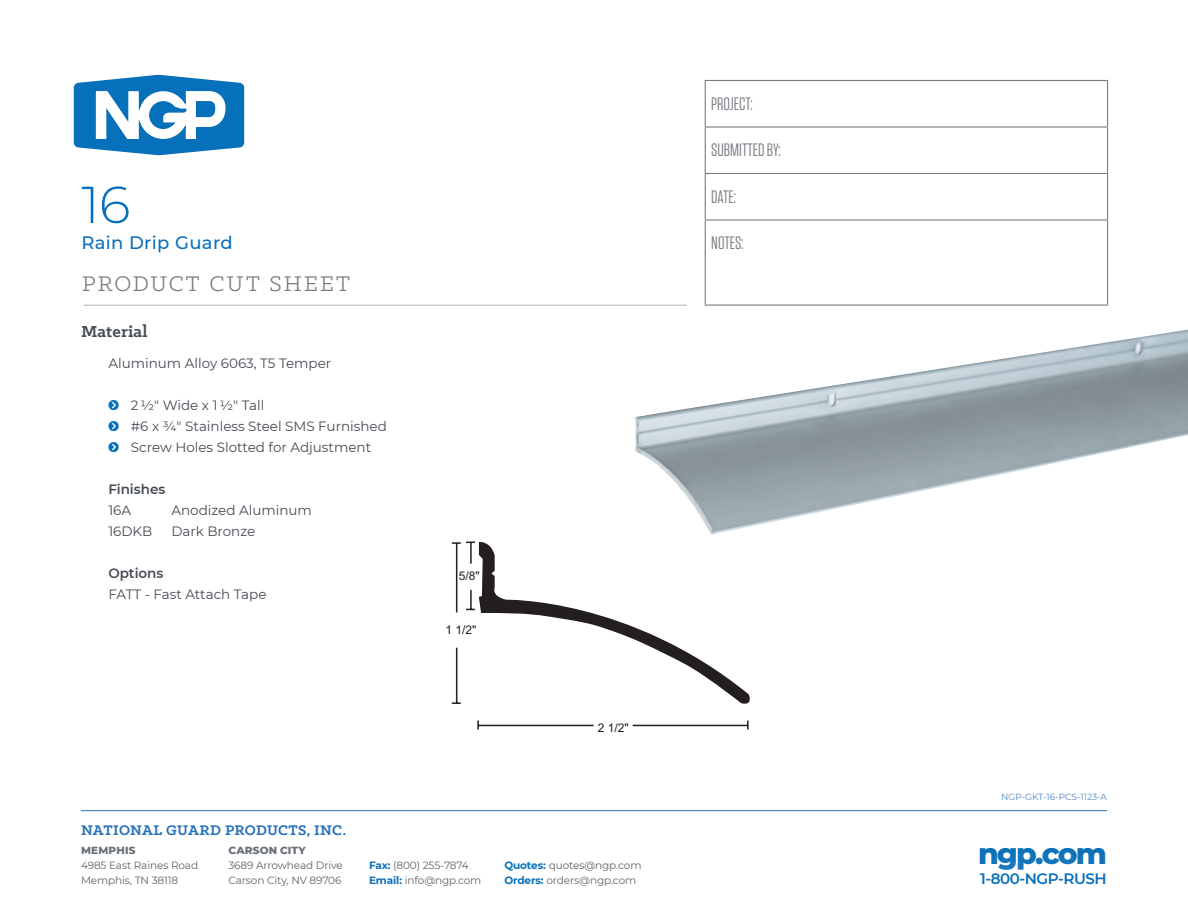
<style>
.page{position:relative;width:1188px;height:918px;background:#fff}
.page>*{position:absolute;margin:0;border:0;box-sizing:border-box;transform-origin:0 0}
.CUT_HD1{font:300 51.9px "Montserrat";color:#0770ba}
.t1{font:800 29.85px "Montserrat";letter-spacing:-.065em;color:#0970b9}
.t2{font:24px "Klinic Slab";letter-spacing:.085em;color:#787d83}
.t3{font:18px "Tungsten";color:#787d83}
.CUT_HD2{font:500 18px "Montserrat";letter-spacing:.02em;color:#0770ba}
.CUT_HD3{font:700 18px "Klinic Slab";letter-spacing:.01em;color:#464b54}
.t4{font:700 15.75px "Klinic Slab";letter-spacing:.01em;color:#2570b8}
.t5{font:600 15.15px "Montserrat";letter-spacing:-.03em;color:#0970b9}
.CUT_BULLETS_REG{font:13.5px "Montserrat";color:#464b54}
.CUT_BULLETS_REG-2{font:600 13.5px "Montserrat";color:#464b54}
.CUT_BULLETS_BD{font:600 13.5px "Montserrat";color:#464b54}
.t6{font:12px "Arial";color:#231f20}
.t7{font:10.5px/15px "Montserrat";letter-spacing:-.01em;color:#636366}
.t8{font:800 10.5px "Montserrat";letter-spacing:.015em;color:#696e77}
.t9{font:9px "Montserrat";color:#5188c6}
.s1{font-weight:700;color:#0970b9}
</style>
<div class="page">
<svg style="left:73px;top:74px;width:172px;height:82px"></svg>
<hr style="left:705px;top:80px;width:403px;height:1px;background:#787d83">
<hr style="left:705px;top:81px;width:1px;height:45px;background:#787d83">
<hr style="left:1107px;top:81px;width:1px;height:45px;background:#787d83">
<hr style="left:705px;top:126px;width:403px;height:2px;background:#787d83">
<hr style="left:705px;top:128px;width:1px;height:45px;background:#787d83">
<hr style="left:1107px;top:128px;width:1px;height:45px;background:#787d83">
<hr style="left:705px;top:173px;width:403px;height:1px;background:#787d83">
<hr style="left:705px;top:174px;width:1px;height:45px;background:#787d83">
<hr style="left:1107px;top:174px;width:1px;height:45px;background:#787d83">
<hr style="left:705px;top:219px;width:403px;height:2px;background:#787d83">
<hr style="left:705px;top:221px;width:1px;height:84px;background:#787d83">
<hr style="left:1107px;top:221px;width:1px;height:84px;background:#787d83">
<hr style="left:705px;top:305px;width:403px;height:1px;background:#787d83">
<hr style="left:84px;top:305px;width:603px;height:1px;background:#b2b5b9">
<hr style="left:81px;top:810px;width:1026px;height:1px;background:#2570b8">
<svg style="left:477px;top:542px;width:273px;height:188px"></svg>
<hr style="left:456px;top:543px;width:1px;height:69px;background:#231f20">
<hr style="left:456px;top:648px;width:1px;height:55px;background:#231f20">
<svg style="left:452px;top:702px;width:9px;height:2px"></svg>
<svg style="left:452px;top:542px;width:23px;height:2px"></svg>
<hr style="left:470px;top:543px;width:2px;height:21px;background:#231f20">
<svg style="left:466px;top:590px;width:9px;height:20px"></svg>
<img style="left:634px;top:330px;width:554px;height:205px">
<p class="CUT_HD1" style="left:81px;top:169px;width:50px">16</p>
<p class="CUT_HD2" style="left:81px;top:230px;width:153px">Rain Drip Guard</p>
<h3 class="t2" style="left:82px;top:269px;width:269px">PRODUCT CUT SHEET</h3>
<p class="CUT_HD3" style="left:81px;top:320px;width:68px">Material</p>
<p class="CUT_BULLETS_REG" style="left:108px;top:354px;width:224px">Aluminum Alloy 6063, T5 Temper</p>
<p class="CUT_BULLETS_REG" style="left:131px;top:396px;width:135px">2 1/2" Wide x 1 1/2" Tall</p>
<p class="CUT_BULLETS_REG" style="left:131px;top:417px;width:257px">#6 x 3/4" Stainless Steel SMS Furnished</p>
<p class="CUT_BULLETS_REG" style="left:131px;top:438px;width:242px">Screw Holes Slotted for Adjustment</p>
<p class="CUT_BULLETS_REG-2" style="left:108px;top:480px;width:59px">Finishes</p>
<p class="CUT_BULLETS_REG" style="left:108px;top:501px;width:24px">16A</p>
<p class="CUT_BULLETS_REG" style="left:171px;top:501px;width:142px">Anodized Aluminum</p>
<p class="CUT_BULLETS_REG" style="left:108px;top:522px;width:46px">16DKB</p>
<p class="CUT_BULLETS_REG" style="left:171px;top:522px;width:86px">Dark Bronze</p>
<p class="CUT_BULLETS_BD" style="left:108px;top:564px;width:57px">Options</p>
<p class="CUT_BULLETS_REG" style="left:108px;top:585px;width:160px">FATT - Fast Attach Tape</p>
<p class="t6" style="left:459px;top:569px;width:22px">5/8"</p>
<p class="t6" style="left:446px;top:622px;width:32px">1 1/2"</p>
<p class="t6" style="left:598px;top:721px;width:32px">2 1/2"</p>
<p class="t4" style="left:81px;top:820px;width:267px">NATIONAL GUARD PRODUCTS, INC.</p>
<p class="t8" style="left:81px;top:843px;width:56px">MEMPHIS</p>
<p class="t7" style="left:81px;top:858px;width:119px">4985 East Raines Road<br>Memphis, TN 38118</p>
<p class="t8" style="left:228px;top:843px;width:79px">CARSON CITY</p>
<p class="t7" style="left:228px;top:858px;width:116px">3689 Arrowhead Drive<br>Carson City, NV 89706</p>
<p class="t7" style="left:369px;top:858px;width:114px"><span class="s1">Fax:</span> (800) 255-7874<br><span class="s1">Email:</span> info@ngp.com</p>
<p class="t7" style="left:504px;top:858px;width:139px"><span class="s1">Quotes:</span> quotes@ngp.com<br><span class="s1">Orders:</span> orders@ngp.com</p>
<h3 class="t3" style="left:711px;top:94px;width:43px">PROJECT:</h3>
<h3 class="t3" style="left:711px;top:141px;width:71px">SUBMITTED BY:</h3>
<h3 class="t3" style="left:711px;top:187px;width:26px">DATE:</h3>
<h3 class="t3" style="left:711px;top:234px;width:34px">NOTES:</h3>
<p class="t9" style="left:1001px;top:791px;width:107px">NGP-GKT-16-PCS-1123-A</p>
<h2 class="t1" style="left:978px;top:831px;width:130px">ngp.com</h2>
<p class="t5" style="left:980px;top:868px;width:128px">1-800-NGP-RUSH</p>
</div>
